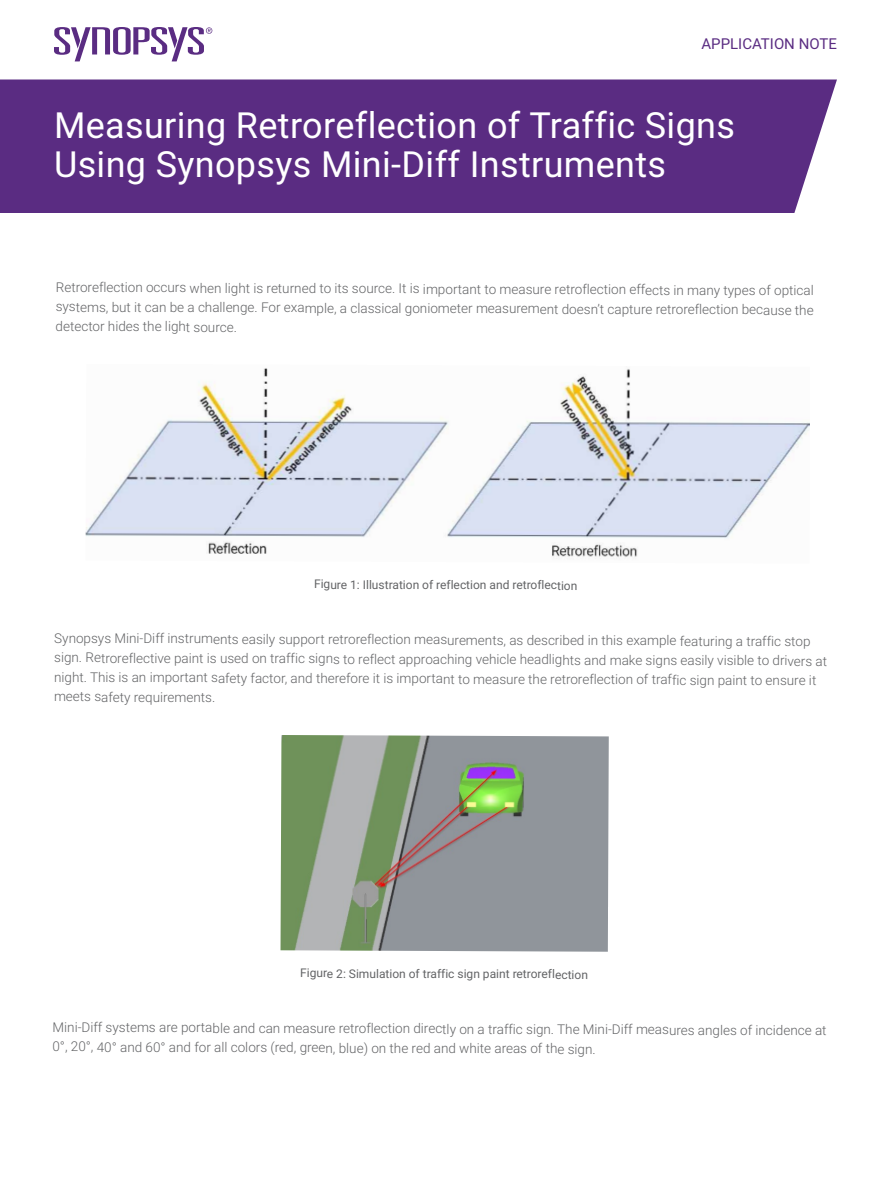
<style>
.page{position:relative;width:891px;height:1188px;background:#fff}
.page>*{position:absolute;margin:0;border:0;box-sizing:border-box;transform-origin:0 0}
.t1{font:36px/39px "Roboto";letter-spacing:.01em;color:#fff}
.t2{font:15px "Roboto";color:#5a2c82}
.BODY_COPY{font:300 13.5px/19.5px "Roboto";letter-spacing:-.005em;color:#636466}
.FIGURE_CAPTION{font:12px "Roboto";letter-spacing:-.005em;color:#636466}
</style>
<div class="page">
<svg style="left:0;top:27px;width:270px;height:53px"></svg>
<div style="left:0;top:80px;width:837px;height:133px;background:#5a2c82"></div>
<img style="left:86px;top:368px;width:724px;height:191px">
<img style="left:281px;top:735px;width:328px;height:217px">
<p class="t2" style="left:702px;top:33px;width:137px">APPLICATION NOTE</p>
<p class="t1" style="left:54px;top:105px;width:683px">Measuring Retroreflection of Traffic Signs<br>Using Synopsys Mini-Diff Instruments</p>
<p class="BODY_COPY" style="left:56px;top:278px;width:760px">Retroreflection occurs when light is returned to its source. It is important to measure retroflection effects in many types of optical systems, but it can be a challenge. For example, a classical goniometer measurement doesn’t capture retroreflection because the</p>
<p class="BODY_COPY" style="left:56px;top:316px;width:183px">detector hides the light source.</p>
<p class="FIGURE_CAPTION" style="left:314px;top:576px;width:265px">Figure 1: Illustration of reflection and retroflection</p>
<p class="BODY_COPY" style="left:54px;top:629px;width:775px">Synopsys Mini-Diff instruments easily support retroreflection measurements, as described in this example featuring a traffic stop sign. Retroreflective paint is used on traffic signs to reflect approaching vehicle headlights and make signs easily visible to drivers at night. This is an important safety factor, and therefore it is important to measure the retroreflection of traffic sign paint to ensure it</p>
<p class="BODY_COPY" style="left:54px;top:687px;width:163px">meets safety requirements.</p>
<p class="FIGURE_CAPTION" style="left:300px;top:965px;width:289px">Figure 2: Simulation of traffic sign paint retroreflection</p>
<p class="BODY_COPY" style="left:52px;top:1019px;width:776px;line-height:18.9px">Mini-Diff systems are portable and can measure retroflection directly on a traffic sign. The Mini-Diff measures angles of incidence at<br>0°, 20°, 40° and 60° and for all colors (red, green, blue) on the red and white areas of the sign.</p>
</div>
